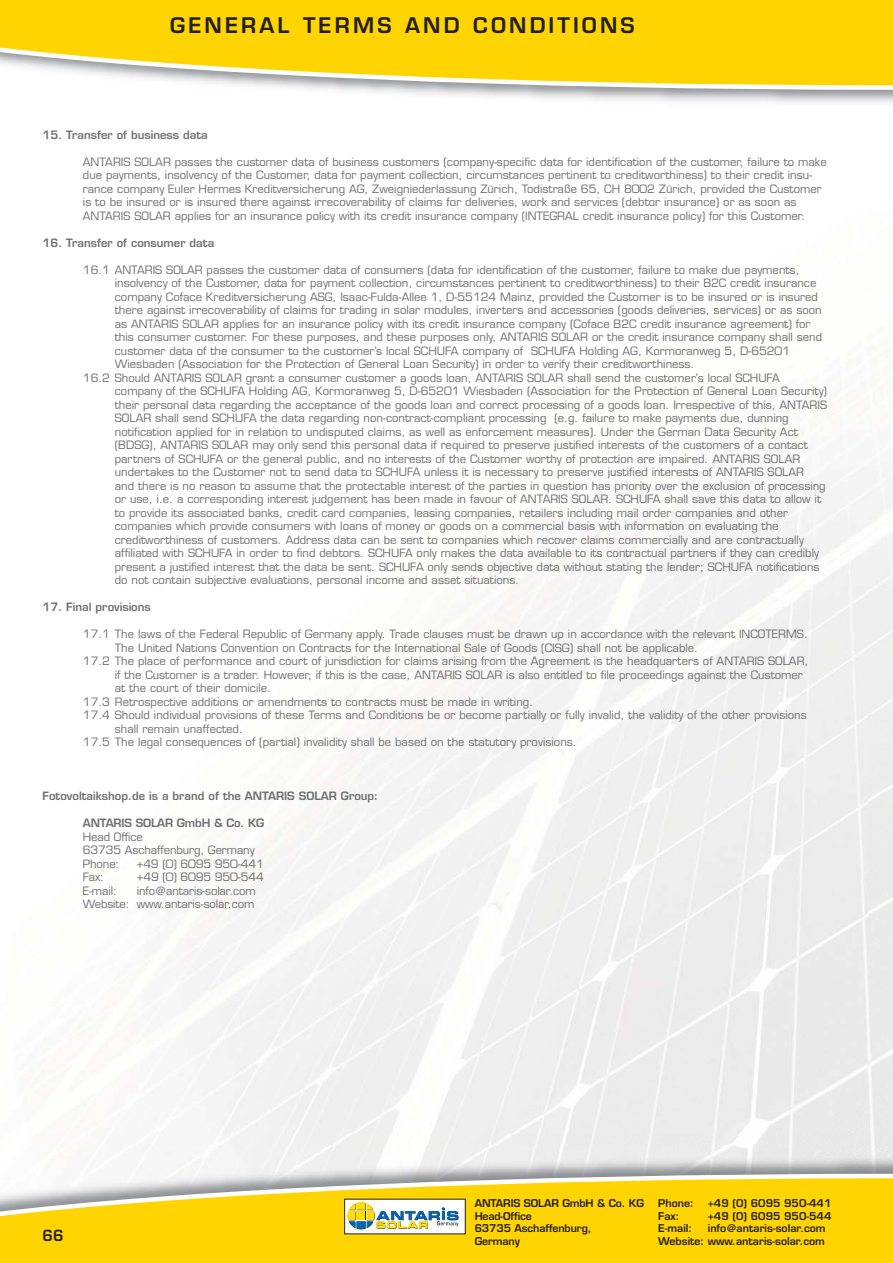
<style>
.page{position:relative;width:893px;height:1263px;background:#fff}
.page>*{position:absolute;margin:0;border:0;box-sizing:border-box;transform-origin:0 0}
.t1{font:600 21px "Eurostile LTCE";letter-spacing:.15em;color:#231f20}
.t2{font:600 15px "Eurostile LTCE";color:#231f20}
.t3{font:11.25px/13.5px "Eurostile LTCE";color:#6d6e70}
.t4{font:600 11.25px "Eurostile LTCE";color:#6d6e70}
.t5{font:600 10.5px/12.6px "Eurostile LTCE";color:#231f20;text-align:right}
</style>
<div class="page">
<svg style="left:0;top:0;width:893px;height:92px;background:#f9d62c"></svg>
<svg style="left:0;top:1171px;width:893px;height:92px;background:#f5d32e"></svg>
<div style="left:868px;top:715px;width:25px;height:204px;background:#ecebeb"></div>
<div style="left:345px;top:1199px;width:120px;height:35px;background:#fff"></div>
<svg style="left:347px;top:1202px;width:112px;height:27px"></svg>
<h1 class="t1" style="left:170px;top:17px;width:466px">GENERAL TERMS AND CONDITIONS</h1>
<p class="t4" style="left:43px;top:130px;width:167px">15. Transfer of business data</p>
<p class="t3" style="left:83px;top:156px;width:745px">ANTARIS SOLAR passes the customer data of business customers (company-specific data for identification of the customer, failure to make due payments, insolvency of the Customer, data for payment collection, circumstances pertinent to creditworthiness) to their credit insu&shy;rance company Euler Hermes Kreditversicherung AG, Zweigniederlassung Zürich, Todistraße 65, CH 8002 Zürich, provided the Customer is to be insured or is insured there against irrecoverability of claims for deliveries, work and services (debtor insurance) or as soon as ANTARIS SOLAR applies for an insurance policy with its credit insurance company (INTEGRAL credit insurance policy) for this Customer.</p>
<p class="t4" style="left:43px;top:238px;width:173px">16. Transfer of consumer data</p>
<p class="t3" style="left:83px;top:264px;width:718px">16.1 ANTARIS SOLAR passes the customer data of consumers (data for identification of the customer, failure to make due payments,</p>
<p class="t3" style="left:115px;top:277px;width:703px">insolvency of the Customer, data for payment collection, circumstances pertinent to creditworthiness) to their B2C credit insurance</p>
<p class="t3" style="left:115px;top:291px;width:705px">company Coface Kreditversicherung ASG, Isaac-Fulda-Allee 1, D-55124 Mainz, provided the Customer is to be insured or is insured</p>
<p class="t3" style="left:115px;top:304px;width:708px">there against irrecoverability of claims for trading in solar modules, inverters and accessories (goods deliveries, services) or as soon</p>
<p class="t3" style="left:115px;top:318px;width:697px">as ANTARIS SOLAR applies for an insurance policy with its credit insurance company (Coface B2C credit insurance agreement) for</p>
<p class="t3" style="left:115px;top:331px;width:709px">this consumer customer. For these purposes, and these purposes only, ANTARIS SOLAR or the credit insurance company shall send</p>
<p class="t3" style="left:115px;top:345px;width:677px">customer data of the consumer to the customer’s local SCHUFA company of SCHUFA Holding AG, Kormoranweg 5, D-65201</p>
<p class="t3" style="left:115px;top:358px;width:581px">Wiesbaden (Association for the Protection of General Loan Security) in order to verify their creditworthiness.</p>
<p class="t3" style="left:83px;top:372px;width:699px">16.2 Should ANTARIS SOLAR grant a consumer customer a goods loan, ANTARIS SOLAR shall send the customer’s local SCHUFA</p>
<p class="t3" style="left:115px;top:385px;width:714px">company of the SCHUFA Holding AG, Kormoranweg 5, D-65201 Wiesbaden (Association for the Protection of General Loan Security)</p>
<p class="t3" style="left:115px;top:399px;width:714px">their personal data regarding the acceptance of the goods loan and correct processing of a goods loan. Irrespective of this, ANTARIS</p>
<p class="t3" style="left:115px;top:412px;width:675px">SOLAR shall send SCHUFA the data regarding non-contract-compliant processing (e.g. failure to make payments due, dunning</p>
<p class="t3" style="left:115px;top:426px;width:685px">notification applied for in relation to undisputed claims, as well as enforcement measures). Under the German Data Security Act</p>
<p class="t3" style="left:115px;top:439px;width:695px">(BDSG), ANTARIS SOLAR may only send this personal data if required to preserve justified interests of the customers of a contact</p>
<p class="t3" style="left:115px;top:453px;width:687px">partners of SCHUFA or the general public, and no interests of the Customer worthy of protection are impaired. ANTARIS SOLAR</p>
<p class="t3" style="left:115px;top:466px;width:691px">undertakes to the Customer not to send data to SCHUFA unless it is necessary to preserve justified interests of ANTARIS SOLAR</p>
<p class="t3" style="left:115px;top:480px;width:712px">and there is no reason to assume that the protectable interest of the parties in question has priority over the exclusion of processing</p>
<p class="t3" style="left:115px;top:493px;width:708px">or use, i.e. a corresponding interest judgement has been made in favour of ANTARIS SOLAR. SCHUFA shall save this data to allow it</p>
<p class="t3" style="left:115px;top:507px;width:675px">to provide its associated banks, credit card companies, leasing companies, retailers including mail order companies and other</p>
<p class="t3" style="left:115px;top:520px;width:665px">companies which provide consumers with loans of money or goods on a commercial basis with information on evaluating the</p>
<p class="t3" style="left:115px;top:534px;width:691px">creditworthiness of customers. Address data can be sent to companies which recover claims commercially and are contractually</p>
<p class="t3" style="left:115px;top:547px;width:706px">affiliated with SCHUFA in order to find debtors. SCHUFA only makes the data available to its contractual partners if they can credibly</p>
<p class="t3" style="left:115px;top:561px;width:706px">present a justified interest that the data be sent. SCHUFA only sends objective data without stating the lender; SCHUFA notifications</p>
<p class="t3" style="left:115px;top:574px;width:406px">do not contain subjective evaluations, personal income and asset situations.</p>
<p class="t4" style="left:43px;top:603px;width:110px">17. Final provisions</p>
<p class="t3" style="left:83px;top:628px;width:726px">17.1 The laws of the Federal Republic of Germany apply. Trade clauses must be drawn up in accordance with the relevant INCOTERMS.</p>
<p class="t3" style="left:115px;top:642px;width:585px">The United Nations Convention on Contracts for the International Sale of Goods (CISG) shall not be applicable.</p>
<p class="t3" style="left:83px;top:655px;width:727px">17.2 The place of performance and court of jurisdiction for claims arising from the Agreement is the headquarters of ANTARIS SOLAR,</p>
<p class="t3" style="left:115px;top:669px;width:689px">if the Customer is a trader. However, if this is the case, ANTARIS SOLAR is also entitled to file proceedings against the Customer</p>
<p class="t3" style="left:115px;top:682px;width:158px">at the court of their domicile.</p>
<p class="t3" style="left:83px;top:696px;width:452px">17.3 Retrospective additions or amendments to contracts must be made in writing.</p>
<p class="t3" style="left:83px;top:709px;width:725px">17.4 Should individual provisions of these Terms and Conditions be or become partially or fully invalid, the validity of the other provisions</p>
<p class="t3" style="left:115px;top:723px;width:130px">shall remain unaffected.</p>
<p class="t3" style="left:83px;top:736px;width:495px">17.5 The legal consequences of (partial) invalidity shall be based on the statutory provisions.</p>
<p class="t4" style="left:43px;top:792px;width:337px">Fotovoltaikshop.de is a brand of the ANTARIS SOLAR Group:</p>
<p class="t4" style="left:83px;top:819px;width:183px">ANTARIS SOLAR GmbH &amp; Co. KG</p>
<p class="t3" style="left:83px;top:831px;width:173px">Head Office<br>63735 Aschaffenburg, Germany<br>Phone:</p>
<p class="t3" style="left:137px;top:858px;width:128px">+49 (0) 6095 950-441</p>
<p class="t3" style="left:83px;top:871px;width:23px">Fax:</p>
<p class="t3" style="left:137px;top:871px;width:128px">+49 (0) 6095 950-544</p>
<p class="t3" style="left:83px;top:885px;width:36px">E-mail:</p>
<p class="t3" style="left:83px;top:885px;width:174px;text-align:right">info@antaris-solar.com<br>Website: www.antaris-solar.com</p>
<h2 class="t2" style="left:43px;top:1229px;width:23px">66</h2>
<p class="t5" style="left:475px;top:1198px;width:171px;text-align:left">ANTARIS SOLAR GmbH &amp; Co. KG<br>Head-Office<br>63735 Aschaffenburg,<br>Germany</p>
<p class="t5" style="left:658px;top:1198px;width:37px">Phone:</p>
<p class="t5" style="left:708px;top:1198px;width:125px">+49 (0) 6095 950-441</p>
<p class="t5" style="left:658px;top:1210px;width:23px">Fax:</p>
<p class="t5" style="left:708px;top:1210px;width:125px">+49 (0) 6095 950-544</p>
<p class="t5" style="left:658px;top:1223px;width:35px">E-mail:</p>
<p class="t5" style="left:658px;top:1223px;width:169px">info@antaris-solar.com<br>Website: www.antaris-solar.com</p>
</div>
